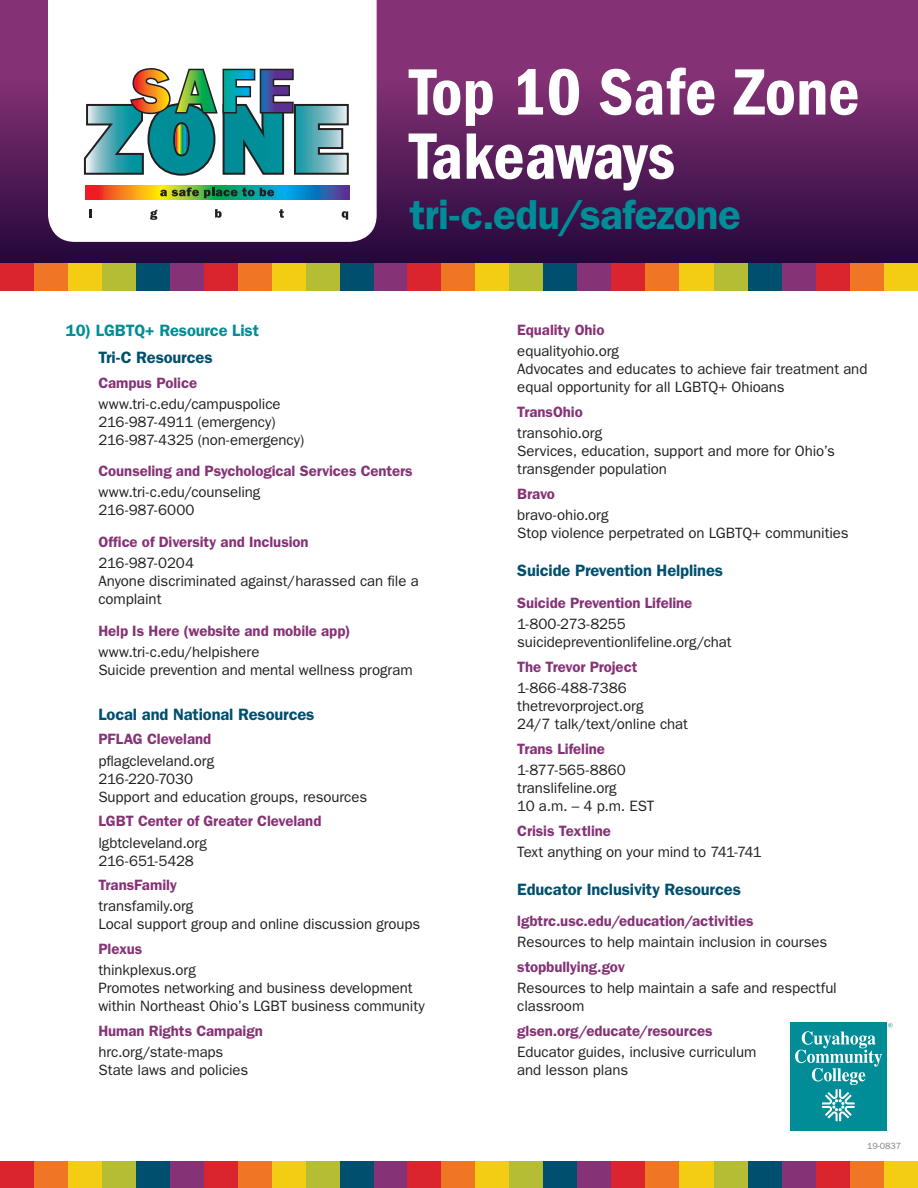
<style>
.page{position:relative;width:918px;height:1188px;background:#fff}
.page>*{position:absolute;margin:0;border:0;box-sizing:border-box;transform-origin:0 0}
.t1{font:67.8px/64.1px "ITC Franklin Gothic Std Dm Cd";color:#fff}
.t2{font:600 42.15px "ITC Franklin Gothic Std";letter-spacing:-.015em;color:#008d97}
.t3{font:600 16.5px "ITC Franklin Gothic Std";letter-spacing:-.01em;color:#014f6e}
.t4{font:600 16.5px "ITC Franklin Gothic Std";letter-spacing:-.01em;color:#008d97}
.t5{font:15px/18px "ITC Franklin Gothic Std";letter-spacing:-.005em;color:#231f20}
.t6{font:600 15px "ITC Franklin Gothic Std";letter-spacing:-.005em;color:#863276}
.t7{font:9px "ITC Franklin Gothic Std";color:#808285}
</style>
<div class="page">
<div style="left:790px;top:1022px;width:97px;height:109px;background:#008d97"></div>
<svg style="left:795px;top:1031px;width:87px;height:90px"></svg>
<svg style="left:888px;top:1023px;width:4px;height:4px"></svg>
<svg style="left:0;top:0;width:918px;height:263px;background:#5f205e"></svg>
<svg style="left:48px;top:0;width:329px;height:242px"></svg>
<svg style="left:83px;top:68px;width:266px;height:109px"></svg>
<svg style="left:85px;top:186px;width:264px;height:14px;background:#7c856a"></svg>
<svg style="left:160px;top:188px;width:114px;height:10px"></svg>
<svg style="left:90px;top:209px;width:2px;height:9px"></svg>
<svg style="left:150px;top:210px;width:7px;height:10px"></svg>
<svg style="left:215px;top:209px;width:7px;height:9px"></svg>
<svg style="left:279px;top:209px;width:5px;height:9px"></svg>
<svg style="left:342px;top:211px;width:6px;height:9px"></svg>
<div style="left:0;top:263px;width:34px;height:28px;background:#da252e"></div>
<div style="left:34px;top:263px;width:34px;height:28px;background:#ee7625"></div>
<div style="left:68px;top:263px;width:34px;height:28px;background:#f2cd13"></div>
<div style="left:102px;top:263px;width:34px;height:28px;background:#b4bd34"></div>
<div style="left:136px;top:263px;width:34px;height:28px;background:#014f6e"></div>
<div style="left:170px;top:263px;width:34px;height:28px;background:#863276"></div>
<div style="left:204px;top:263px;width:34px;height:28px;background:#da252e"></div>
<div style="left:238px;top:263px;width:35px;height:28px;background:#ee7625"></div>
<div style="left:273px;top:263px;width:34px;height:28px;background:#f2cd13"></div>
<div style="left:307px;top:263px;width:34px;height:28px;background:#b4bd34"></div>
<div style="left:341px;top:263px;width:34px;height:28px;background:#014f6e"></div>
<div style="left:375px;top:263px;width:34px;height:28px;background:#863276"></div>
<div style="left:407px;top:263px;width:34px;height:28px;background:#da252e"></div>
<div style="left:441px;top:263px;width:35px;height:28px;background:#ee7625"></div>
<div style="left:476px;top:263px;width:34px;height:28px;background:#f2cd13"></div>
<div style="left:510px;top:263px;width:34px;height:28px;background:#b4bd34"></div>
<div style="left:544px;top:263px;width:34px;height:28px;background:#014f6e"></div>
<div style="left:578px;top:263px;width:34px;height:28px;background:#863276"></div>
<div style="left:612px;top:263px;width:34px;height:28px;background:#da252e"></div>
<div style="left:646px;top:263px;width:34px;height:28px;background:#ee7625"></div>
<div style="left:680px;top:263px;width:34px;height:28px;background:#f2cd13"></div>
<div style="left:714px;top:263px;width:34px;height:28px;background:#b4bd34"></div>
<div style="left:748px;top:263px;width:34px;height:28px;background:#014f6e"></div>
<div style="left:782px;top:263px;width:34px;height:28px;background:#863276"></div>
<div style="left:816px;top:263px;width:34px;height:28px;background:#da252e"></div>
<div style="left:850px;top:263px;width:34px;height:28px;background:#ee7625"></div>
<div style="left:884px;top:263px;width:34px;height:28px;background:#f2cd13"></div>
<div style="left:0;top:1161px;width:34px;height:27px;background:#da252e"></div>
<div style="left:34px;top:1161px;width:34px;height:27px;background:#ee7625"></div>
<div style="left:68px;top:1161px;width:34px;height:27px;background:#f2cd13"></div>
<div style="left:102px;top:1161px;width:34px;height:27px;background:#b4bd34"></div>
<div style="left:136px;top:1161px;width:34px;height:27px;background:#014f6e"></div>
<div style="left:170px;top:1161px;width:34px;height:27px;background:#863276"></div>
<div style="left:204px;top:1161px;width:34px;height:27px;background:#da252e"></div>
<div style="left:238px;top:1161px;width:35px;height:27px;background:#ee7625"></div>
<div style="left:273px;top:1161px;width:34px;height:27px;background:#f2cd13"></div>
<div style="left:307px;top:1161px;width:34px;height:27px;background:#b4bd34"></div>
<div style="left:341px;top:1161px;width:34px;height:27px;background:#014f6e"></div>
<div style="left:375px;top:1161px;width:34px;height:27px;background:#863276"></div>
<div style="left:407px;top:1161px;width:34px;height:27px;background:#da252e"></div>
<div style="left:441px;top:1161px;width:35px;height:27px;background:#ee7625"></div>
<div style="left:476px;top:1161px;width:34px;height:27px;background:#f2cd13"></div>
<div style="left:510px;top:1161px;width:34px;height:27px;background:#b4bd34"></div>
<div style="left:544px;top:1161px;width:34px;height:27px;background:#014f6e"></div>
<div style="left:578px;top:1161px;width:34px;height:27px;background:#863276"></div>
<div style="left:612px;top:1161px;width:34px;height:27px;background:#da252e"></div>
<div style="left:646px;top:1161px;width:34px;height:27px;background:#ee7625"></div>
<div style="left:680px;top:1161px;width:34px;height:27px;background:#f2cd13"></div>
<div style="left:714px;top:1161px;width:34px;height:27px;background:#b4bd34"></div>
<div style="left:748px;top:1161px;width:34px;height:27px;background:#014f6e"></div>
<div style="left:782px;top:1161px;width:34px;height:27px;background:#863276"></div>
<div style="left:816px;top:1161px;width:34px;height:27px;background:#da252e"></div>
<div style="left:850px;top:1161px;width:34px;height:27px;background:#ee7625"></div>
<div style="left:884px;top:1161px;width:34px;height:27px;background:#f2cd13"></div>
<h1 class="t1" style="left:409px;top:60px;width:452px">Top 10 Safe Zone<br>Takeaways</h1>
<h2 class="t2" style="left:409px;top:190px;width:333px">tri-c.edu/safezone</h2>
<p class="t4" style="left:66px;top:321px;width:194px">10) LGBTQ+ Resource List</p>
<p class="t3" style="left:98px;top:347px;width:116px">Tri-C Resources</p>
<p class="t6" style="left:98px;top:374px;width:100px">Campus Police</p>
<p class="t5" style="left:98px;top:395px;width:207px">www.tri-c.edu/campuspolice<br>216-987-4911 (emergency)<br>216-987-4325 (non-emergency)</p>
<p class="t6" style="left:98px;top:462px;width:316px">Counseling and Psychological Services Centers</p>
<p class="t5" style="left:98px;top:484px;width:164px">www.tri-c.edu/counseling<br>216-987-6000</p>
<p class="t6" style="left:98px;top:533px;width:212px">Office of Diversity and Inclusion</p>
<p class="t5" style="left:98px;top:554px;width:322px">216-987-0204<br>Anyone discriminated against/harassed can file a complaint</p>
<p class="t6" style="left:98px;top:622px;width:254px">Help Is Here (website and mobile app)</p>
<p class="t5" style="left:98px;top:643px;width:316px">www.tri-c.edu/helpishere<br>Suicide prevention and mental wellness program</p>
<p class="t3" style="left:98px;top:704px;width:218px">Local and National Resources</p>
<p class="t6" style="left:98px;top:730px;width:114px">PFLAG Cleveland</p>
<p class="t5" style="left:98px;top:752px;width:270px">pflagcleveland.org<br>216-220-7030<br>Support and education groups, resources</p>
<p class="t6" style="left:98px;top:812px;width:225px">LGBT Center of Greater Cleveland</p>
<p class="t5" style="left:98px;top:834px;width:110px">lgbtcleveland.org<br>216-651-5428</p>
<p class="t6" style="left:98px;top:876px;width:80px">TransFamily</p>
<p class="t5" style="left:98px;top:898px;width:324px">transfamily.org<br>Local support group and online discussion groups</p>
<p class="t6" style="left:98px;top:940px;width:45px">Plexus</p>
<p class="t5" style="left:98px;top:962px;width:328px">thinkplexus.org<br>Promotes networking and business development within Northeast Ohio’s LGBT business community</p>
<p class="t6" style="left:98px;top:1022px;width:166px">Human Rights Campaign</p>
<p class="t5" style="left:98px;top:1043px;width:151px">hrc.org/state-maps<br>State laws and policies</p>
<p class="t6" style="left:517px;top:321px;width:89px">Equality Ohio</p>
<p class="t5" style="left:517px;top:342px;width:352px">equalityohio.org<br>Advocates and educates to achieve fair treatment and equal opportunity for all LGBTQ+ Ohioans</p>
<p class="t6" style="left:517px;top:403px;width:67px">TransOhio</p>
<p class="t5" style="left:517px;top:424px;width:319px">transohio.org<br>Services, education, support and more for Ohio’s transgender population</p>
<p class="t6" style="left:517px;top:485px;width:39px">Bravo</p>
<p class="t5" style="left:517px;top:506px;width:333px">bravo-ohio.org<br>Stop violence perpetrated on LGBTQ+ communities</p>
<p class="t3" style="left:517px;top:561px;width:207px">Suicide Prevention Helplines</p>
<p class="t6" style="left:517px;top:594px;width:177px">Suicide Prevention Lifeline</p>
<p class="t5" style="left:517px;top:615px;width:216px">1-800-273-8255 suicidepreventionlifeline.org/chat</p>
<p class="t6" style="left:517px;top:658px;width:122px">The Trevor Project</p>
<p class="t5" style="left:517px;top:679px;width:172px">1-866-488-7386 thetrevorproject.org<br>24/7 talk/text/online chat</p>
<p class="t6" style="left:517px;top:740px;width:89px">Trans Lifeline</p>
<p class="t5" style="left:517px;top:761px;width:139px">1-877-565-8860 translifeline.org<br>10 a.m. – 4 p.m. EST</p>
<p class="t6" style="left:517px;top:822px;width:95px">Crisis Textline</p>
<p class="t5" style="left:517px;top:843px;width:246px">Text anything on your mind to 741-741</p>
<p class="t3" style="left:517px;top:879px;width:225px">Educator Inclusivity Resources</p>
<p class="t6" style="left:517px;top:912px;width:238px">lgbtrc.usc.edu/education/activities</p>
<p class="t5" style="left:517px;top:933px;width:312px">Resources to help maintain inclusion in courses</p>
<p class="t6" style="left:517px;top:958px;width:109px">stopbullying.gov</p>
<p class="t5" style="left:517px;top:979px;width:321px">Resources to help maintain a safe and respectful classroom</p>
<p class="t6" style="left:517px;top:1022px;width:197px">glsen.org/educate/resources</p>
<p class="t5" style="left:517px;top:1043px;width:241px">Educator guides, inclusive curriculum and lesson plans</p>
<p class="t7" style="left:867px;top:1141px;width:36px">19-0837</p>
</div>
